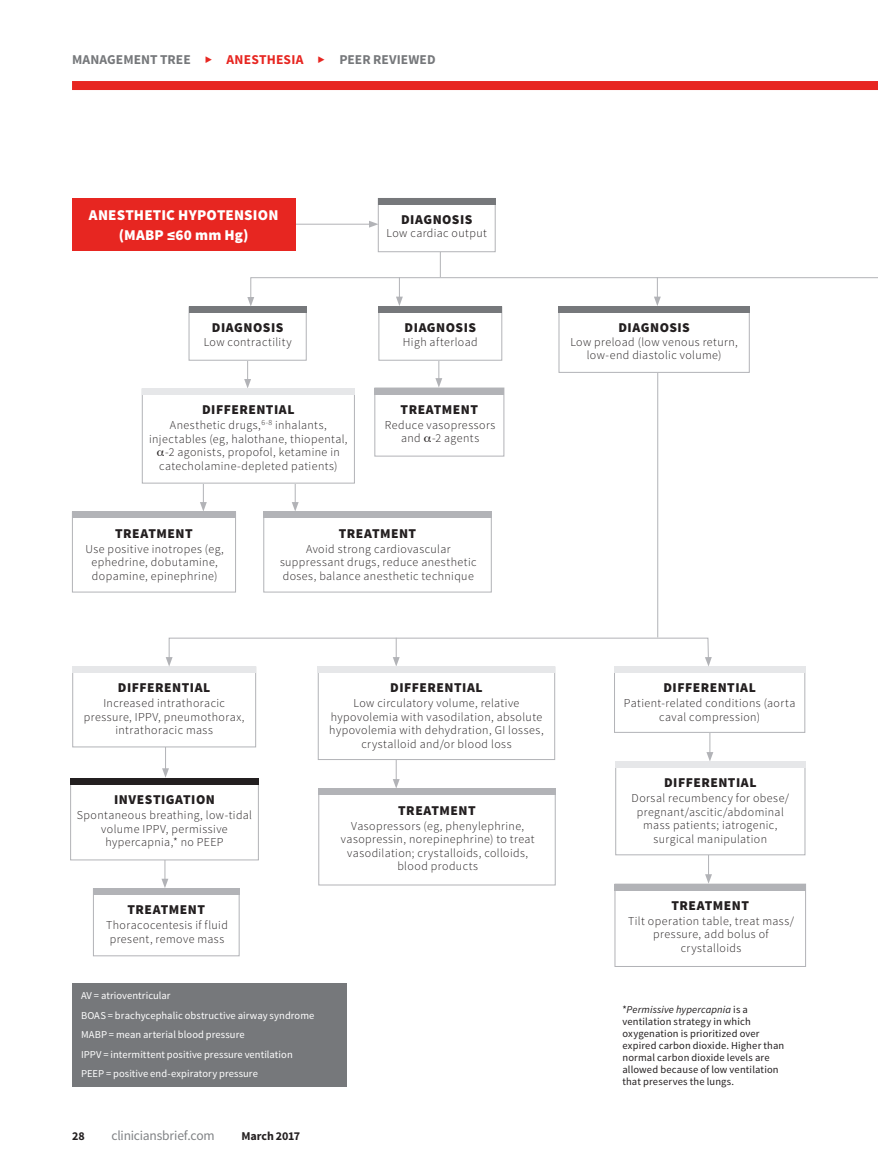
<style>
.page{position:relative;width:878px;height:1175px;background:#fff}
.page>*{position:absolute;margin:0;border:0;box-sizing:border-box;transform-origin:0 0}
.DT_body{font:900 15px "Source Sans Pro";letter-spacing:.01em;color:#fff}
.DT_body-2{font:900 13.5px "Source Sans Pro";letter-spacing:.04em;color:#231f20}
.t1{font:700 13.5px "Source Sans Pro";letter-spacing:.005em;color:#76787b}
.t2{font:13.5px "Source Sans Pro";letter-spacing:-.015em;color:#808285}
.t3{font:700 13.5px "Source Sans Pro";letter-spacing:.015em;color:#e72621}
.DT_body-3{font:300 12px/13.5px "Source Sans Pro";letter-spacing:.035em;color:#231f20;text-align:center}
.t4{font:700 12px "Source Sans Pro";letter-spacing:-.005em;color:#231f20}
.DT_body-4{font:10.5px/12px "Source Sans Pro";letter-spacing:.015em;color:#231f20}
.Acronyms{font:10.5px "Source Sans Pro";letter-spacing:.005em;color:#fff}
.s1{font-style:italic}
</style>
<div class="page">
<div style="left:72px;top:81px;width:806px;height:9px;background:#e72621"></div>
<hr style="left:709px;top:715px;width:1px;height:39px;background:#b2b3b7">
<svg style="left:706px;top:752px;width:7px;height:9px"></svg>
<hr style="left:396px;top:742px;width:1px;height:39px;background:#b2b3b7">
<svg style="left:393px;top:779px;width:6px;height:9px"></svg>
<hr style="left:657px;top:356px;width:1px;height:281px;background:#b2b3b7">
<svg style="left:200px;top:483px;width:7px;height:28px"></svg>
<svg style="left:162px;top:747px;width:7px;height:30px"></svg>
<svg style="left:292px;top:483px;width:7px;height:28px"></svg>
<svg style="left:244px;top:360px;width:7px;height:28px"></svg>
<svg style="left:435px;top:360px;width:7px;height:27px"></svg>
<svg style="left:161px;top:860px;width:7px;height:28px"></svg>
<svg style="left:705px;top:855px;width:7px;height:28px"></svg>
<div style="left:189px;top:306px;width:117px;height:54px;border:1px solid #b2b3b7"></div>
<div style="left:72px;top:666px;width:184px;height:81px;border:1px solid #b2b3b7"></div>
<div style="left:378px;top:306px;width:124px;height:54px;border:1px solid #b2b3b7"></div>
<div style="left:318px;top:667px;width:236px;height:92px;background:#fff"></div>
<div style="left:318px;top:666px;width:237px;height:94px;border:1px solid #b2b3b7"></div>
<div style="left:615px;top:761px;width:190px;height:94px;border:1px solid #b2b3b7"></div>
<div style="left:559px;top:307px;width:190px;height:65px;background:#fff"></div>
<div style="left:558px;top:306px;width:191px;height:67px;border:1px solid #b2b3b7"></div>
<div style="left:614px;top:667px;width:190px;height:65px;background:#fff"></div>
<div style="left:614px;top:666px;width:191px;height:66px;border:1px solid #b2b3b7"></div>
<div style="left:378px;top:198px;width:117px;height:54px;border:1px solid #b2b3b7"></div>
<div style="left:189px;top:306px;width:117px;height:7px;background:#76787b"></div>
<div style="left:72px;top:666px;width:184px;height:7px;background:#e6e7e9"></div>
<div style="left:378px;top:306px;width:124px;height:7px;background:#76787b"></div>
<div style="left:318px;top:666px;width:237px;height:7px;background:#e6e7e9"></div>
<div style="left:615px;top:761px;width:190px;height:7px;background:#e6e7e9"></div>
<div style="left:558px;top:306px;width:191px;height:7px;background:#76787b"></div>
<div style="left:614px;top:666px;width:191px;height:7px;background:#e6e7e9"></div>
<div style="left:378px;top:198px;width:117px;height:7px;background:#76787b"></div>
<svg style="left:166px;top:637px;width:545px;height:29px"></svg>
<div style="left:72px;top:511px;width:164px;height:81px;border:1px solid #b2b3b7"></div>
<div style="left:263px;top:511px;width:228px;height:81px;border:1px solid #b2b3b7"></div>
<div style="left:318px;top:788px;width:237px;height:97px;border:1px solid #b2b3b7"></div>
<div style="left:374px;top:388px;width:130px;height:68px;border:1px solid #b2b3b7"></div>
<div style="left:93px;top:888px;width:146px;height:68px;border:1px solid #b2b3b7"></div>
<div style="left:614px;top:883px;width:192px;height:83px;border:1px solid #b2b3b7"></div>
<div style="left:72px;top:511px;width:164px;height:7px;background:#b2b3b7"></div>
<div style="left:263px;top:511px;width:228px;height:7px;background:#b2b3b7"></div>
<div style="left:318px;top:788px;width:237px;height:7px;background:#b2b3b7"></div>
<div style="left:374px;top:387px;width:130px;height:7px;background:#b2b3b7"></div>
<div style="left:93px;top:888px;width:146px;height:7px;background:#b2b3b7"></div>
<div style="left:614px;top:883px;width:192px;height:7px;background:#b2b3b7"></div>
<div style="left:142px;top:388px;width:213px;height:95px;border:1px solid #b2b3b7"></div>
<div style="left:142px;top:388px;width:213px;height:7px;background:#e6e7e9"></div>
<div style="left:70px;top:778px;width:189px;height:82px;border:1px solid #b2b3b7"></div>
<div style="left:70px;top:778px;width:189px;height:7px;background:#231f20"></div>
<hr style="left:295px;top:224px;width:76px;height:1px;background:#b2b3b7">
<svg style="left:369px;top:221px;width:9px;height:7px"></svg>
<div style="left:72px;top:198px;width:223px;height:52px;background:#e72621"></div>
<svg style="left:247px;top:250px;width:631px;height:56px"></svg>
<div style="left:72px;top:982px;width:275px;height:104px;background:#76787b"></div>
<p class="t1" style="left:72px;top:51px;width:120px">MANAGEMENT TREE</p>
<p class="t3" style="left:226px;top:51px;width:78px">ANESTHESIA</p>
<p class="t1" style="left:339px;top:51px;width:98px">PEER REVIEWED</p>
<p class="DT_body" style="left:89px;top:205px;width:191px">ANESTHETIC HYPOTENSION</p>
<p class="DT_body" style="left:119px;top:225px;width:131px">(MABP ≤60 mm Hg)</p>
<p class="DT_body-2" style="left:401px;top:211px;width:73px">DIAGNOSIS</p>
<p class="DT_body-3" style="left:386px;top:227px;width:102px">Low cardiac output</p>
<p class="DT_body-2" style="left:212px;top:319px;width:73px">DIAGNOSIS</p>
<p class="DT_body-3" style="left:204px;top:335px;width:89px">Low contractility</p>
<p class="DT_body-2" style="left:404px;top:319px;width:73px">DIAGNOSIS</p>
<p class="DT_body-3" style="left:403px;top:335px;width:76px">High afterload</p>
<p class="DT_body-2" style="left:202px;top:401px;width:94px">DIFFERENTIAL</p>
<p class="DT_body-3" style="left:170px;top:419px;width:158px">Anesthetic drugs,<sup>6-8</sup> inhalants,</p>
<p class="DT_body-3" style="left:149px;top:432px;width:200px">injectables (eg, halothane, thiopental,</p>
<p class="DT_body-3" style="left:165px;top:446px;width:176px">-2 agonists, propofol, ketamine in</p>
<p class="DT_body-3" style="left:159px;top:459px;width:180px">catecholamine-depleted patients)</p>
<p class="DT_body-2" style="left:400px;top:400px;width:79px">TREATMENT</p>
<p class="DT_body-3" style="left:385px;top:418px;width:112px">Reduce vasopressors and -2 agents</p>
<p class="DT_body-2" style="left:115px;top:524px;width:79px">TREATMENT</p>
<p class="DT_body-3" style="left:86px;top:542px;width:140px">Use positive inotropes (eg, ephedrine, dobutamine, dopamine, epinephrine)</p>
<p class="DT_body-2" style="left:339px;top:524px;width:79px">TREATMENT</p>
<p class="DT_body-3" style="left:280px;top:542px;width:198px">Avoid strong cardiovascular suppressant drugs, reduce anesthetic doses, balance anesthetic technique</p>
<p class="DT_body-2" style="left:618px;top:319px;width:73px">DIAGNOSIS</p>
<p class="DT_body-3" style="left:570px;top:335px;width:169px">Low preload (low venous return, low-end diastolic volume)</p>
<p class="DT_body-2" style="left:118px;top:679px;width:94px">DIFFERENTIAL</p>
<p class="DT_body-3" style="left:84px;top:697px;width:162px">Increased intrathoracic pressure, IPPV, pneumothorax, intrathoracic mass</p>
<p class="DT_body-2" style="left:114px;top:790px;width:102px">INVESTIGATION</p>
<p class="DT_body-3" style="left:77px;top:808px;width:177px">Spontaneous breathing, low-tidal volume IPPV, permissive hypercapnia,* no PEEP</p>
<p class="DT_body-2" style="left:127px;top:900px;width:79px">TREATMENT</p>
<p class="DT_body-3" style="left:106px;top:918px;width:123px">Thoracocentesis if fluid present, remove mass</p>
<p class="DT_body-2" style="left:390px;top:679px;width:94px">DIFFERENTIAL</p>
<p class="DT_body-3" style="left:329px;top:697px;width:216px">Low circulatory volume, relative hypovolemia with vasodilation, absolute hypovolemia with dehydration, GI losses, crystalloid and/or blood loss</p>
<p class="DT_body-2" style="left:398px;top:801px;width:79px">TREATMENT</p>
<p class="DT_body-3" style="left:341px;top:818px;width:195px">Vasopressors (eg, phenylephrine, vasopressin, norepinephrine) to treat vasodilation; crystalloids, colloids, blood products</p>
<p class="Acronyms" style="left:81px;top:989px;width:91px">AV = atrioventricular</p>
<p class="Acronyms" style="left:81px;top:1009px;width:235px">BOAS = brachycephalic obstructive airway syndrome</p>
<p class="Acronyms" style="left:81px;top:1028px;width:165px">MABP = mean arterial blood pressure</p>
<p class="Acronyms" style="left:81px;top:1048px;width:213px">IPPV = intermittent positive pressure ventilation</p>
<p class="Acronyms" style="left:81px;top:1067px;width:178px">PEEP = positive end-expiratory pressure</p>
<p class="t4" style="left:72px;top:1128px;width:14px">28</p>
<p class="t2" style="left:111px;top:1127px;width:105px">cliniciansbrief.com</p>
<p class="t4" style="left:241px;top:1128px;width:60px">March 2017</p>
<p class="DT_body-2" style="left:663px;top:679px;width:94px">DIFFERENTIAL</p>
<p class="DT_body-3" style="left:624px;top:697px;width:173px">Patient-related conditions (aorta caval compression)</p>
<p class="DT_body-2" style="left:664px;top:774px;width:94px">DIFFERENTIAL</p>
<p class="DT_body-3" style="left:631px;top:791px;width:159px">Dorsal recumbency for obese/ pregnant/ascitic/abdominal mass patients; iatrogenic, surgical manipulation</p>
<p class="DT_body-2" style="left:671px;top:896px;width:79px">TREATMENT</p>
<p class="DT_body-3" style="left:628px;top:914px;width:167px">Tilt operation table, treat mass/ pressure, add bolus of crystalloids</p>
<p class="DT_body-4" style="left:622px;top:1003px;width:163px">*<span class="s1">Permissive hypercapnia</span> is a ventilation strategy in which oxygenation is prioritized over expired carbon dioxide. Higher than normal carbon dioxide levels are allowed because of low ventilation that preserves the lungs.</p>
</div>
